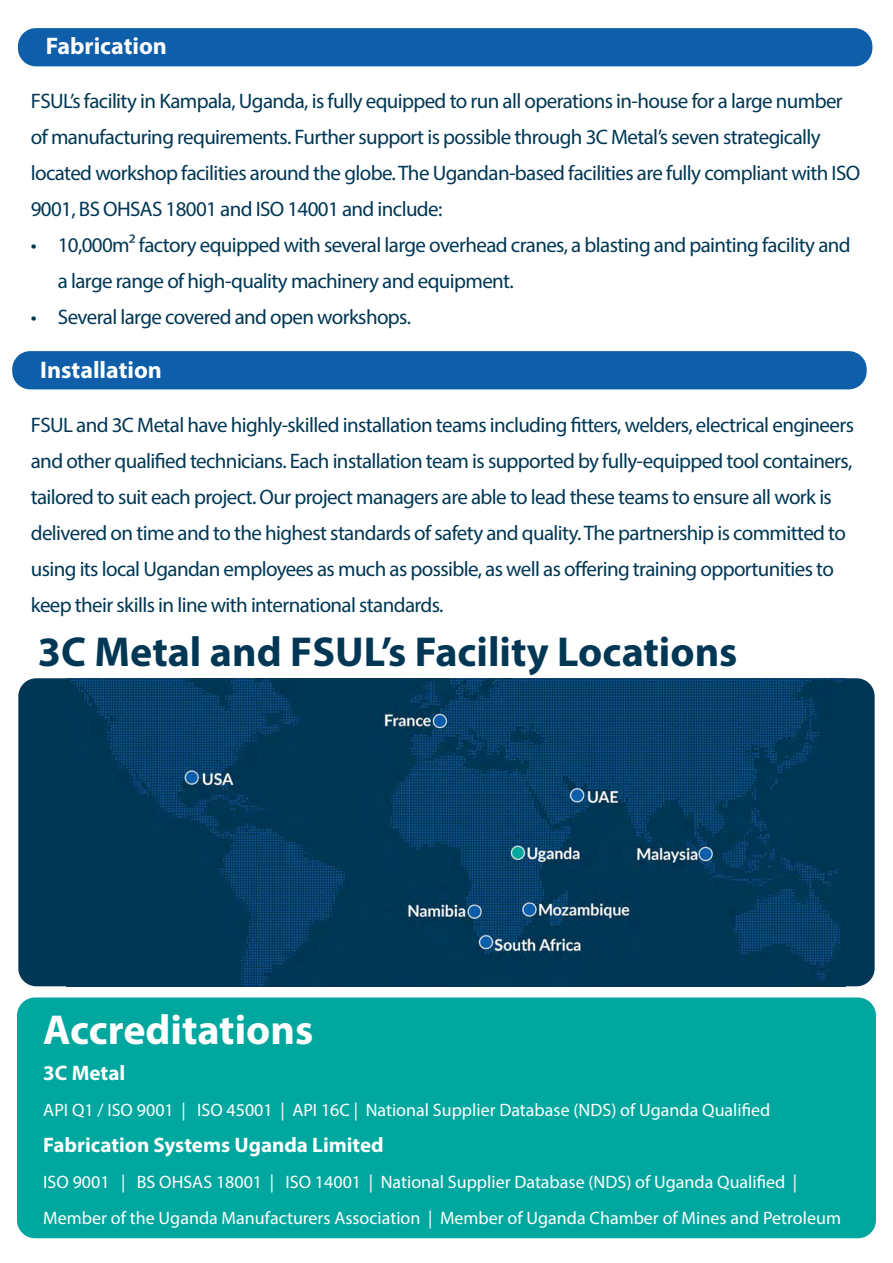
<style>
.page{position:relative;width:893px;height:1263px;background:#fff}
.page>*{position:absolute;margin:0;border:0;box-sizing:border-box;transform-origin:0 0}
.t1{font:700 42px "Myriad Pro";color:#003754}
.t2{font:700 42px "Myriad Pro";color:#fff}
.t3{font:700 24px "Myriad Pro";color:#fff}
.t4{font:21px/36px "Myriad Pro";letter-spacing:-.03em;color:#003754}
.t5{font:700 21px "Myriad Pro";color:#fff}
.t6{font:18px/36px "Myriad Pro";color:#fff}
</style>
<div class="page">
<div style="left:12px;top:351px;width:855px;height:38px;background:#0e5ea9;border-radius:18px"></div>
<div style="left:17px;top:997px;width:859px;height:241px;background:#00a79e;border-radius:18px"></div>
<div style="left:18px;top:678px;width:857px;height:308px;background:#003754;border-radius:18px"></div>
<img style="left:67px;top:679px;width:778px;height:307px">
<div style="left:18px;top:28px;width:854px;height:38px;background:#0e5ea9;border-radius:18px"></div>
<p class="t3" style="left:46px;top:30px;width:123px">Fabrication</p>
<p class="t4" style="left:31px;top:83px;width:831px">FSUL’s facility in Kampala, Uganda, is fully equipped to run all operations in-house for a large number of manufacturing requirements. Further support is possible through 3C Metal’s seven strategically located workshop facilities around the globe. The Ugandan-based facilities are fully compliant with ISO 9001, BS OHSAS 18001 and ISO 14001 and include:</p>
<p class="t4" style="left:58px;top:227px;width:794px;text-indent:-27px">• 10,000m² factory equipped with several large overhead cranes, a blasting and painting facility and a large range of high-quality machinery and equipment.</p>
<p class="t4" style="left:31px;top:299px;width:382px">• Several large covered and open workshops.</p>
<p class="t3" style="left:40px;top:354px;width:123px">Installation</p>
<p class="t4" style="left:31px;top:407px;width:825px">FSUL and 3C Metal have highly-skilled installation teams including fitters, welders, electrical engineers and other qualified technicians. Each installation team is supported by fully-equipped tool containers, tailored to suit each project. Our project managers are able to lead these teams to ensure all work is delivered on time and to the highest standards of safety and quality. The partnership is committed to using its local Ugandan employees as much as possible, as well as offering training opportunities to keep their skills in line with international standards.</p>
<h1 class="t1" style="left:38px;top:624px;width:701px">3C Metal and FSUL’s Facility Locations</h1>
<h1 class="t2" style="left:43px;top:1002px;width:271px">Accreditations</h1>
<p class="t5" style="left:43px;top:1059px;width:83px">3C Metal</p>
<p class="t6" style="left:43px;top:1092px;width:728px">API Q1 / ISO 9001 | ISO 45001 | API 16C | National Supplier Database (NDS) of Uganda Qualified</p>
<p class="t5" style="left:43px;top:1131px;width:342px">Fabrication Systems Uganda Limited</p>
<p class="t6" style="left:43px;top:1164px;width:799px">ISO 9001 | BS OHSAS 18001 | ISO 14001 | National Supplier Database (NDS) of Uganda Qualified |<br>Member of the Uganda Manufacturers Association | Member of Uganda Chamber of Mines and Petroleum</p>
</div>
